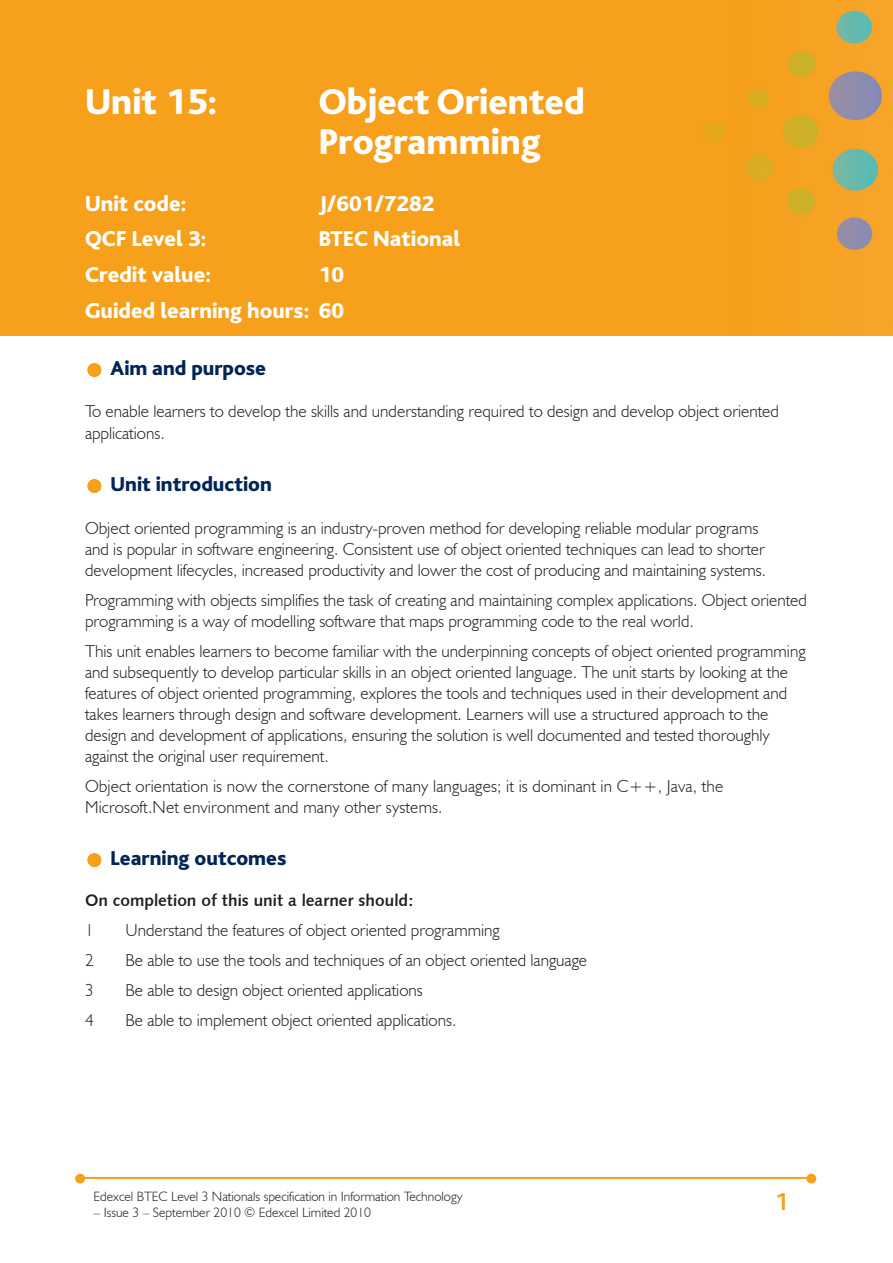
<style>
.page{position:relative;width:893px;height:1263px;background:#fff}
.page>*{position:absolute;margin:0;border:0;box-sizing:border-box;transform-origin:0 0}
.t1{font:800 37.5px/40.5px "Bliss";color:#fff}
.t2{font:700 25.5px "Bliss";color:#f6a01b}
.t3{font:800 22.5px/35.7px "Bliss";color:#fff;text-align:right}
.t4{font:800 21px "Bliss";color:#002556}
.t5{font:300 17.25px/21px "Humanist 521 BT";color:#231f20}
.t6{font:16.5px "Humanist 531 BT Bold A";color:#231f20}
.t7{font:300 13.5px "Humanist 521 BT";color:#231f20}
</style>
<div class="page">
<img style="left:0;top:0;width:893px;height:336px">
<hr style="left:83px;top:1178px;width:727px;height:1px;background:#f6a01b">
<svg style="left:806px;top:1174px;width:10px;height:9px"></svg>
<svg style="left:75px;top:1174px;width:10px;height:9px"></svg>
<svg style="left:88px;top:363px;width:13px;height:14px"></svg>
<svg style="left:88px;top:479px;width:13px;height:14px"></svg>
<svg style="left:88px;top:853px;width:13px;height:14px"></svg>
<h1 class="t1" style="left:85px;top:82px;width:134px">Unit 15:</h1>
<h1 class="t1" style="left:319px;top:82px;width:267px">Object Oriented<br>Programming</h1>
<h3 class="t3" style="left:85px;top:186px;width:103px">Unit code:</h3>
<h3 class="t3" style="left:319px;top:186px;width:117px">J/601/7282</h3>
<h3 class="t3" style="left:85px;top:222px;width:123px">QCF Level 3:</h3>
<h3 class="t3" style="left:319px;top:222px;width:143px">BTEC National</h3>
<h3 class="t3" style="left:85px;top:258px;width:128px">Credit value:</h3>
<h3 class="t3" style="left:85px;top:258px;width:261px">10<br>Guided learning hours: 60</h3>
<p class="t4" style="left:111px;top:357px;width:157px">Aim and purpose</p>
<p class="t5" style="left:85px;top:401px;width:695px">To enable learners to develop the skills and understanding required to design and develop object oriented applications.</p>
<p class="t4" style="left:111px;top:473px;width:163px">Unit introduction</p>
<p class="t5" style="left:85px;top:517px;width:683px">Object oriented programming is an industry-proven method for developing reliable modular programs and is popular in software engineering. Consistent use of object oriented techniques can lead to shorter development lifecycles, increased productivity and lower the cost of producing and maintaining systems.</p>
<p class="t5" style="left:85px;top:589px;width:723px">Programming with objects simplifies the task of creating and maintaining complex applications. Object oriented programming is a way of modelling software that maps programming code to the real world.</p>
<p class="t5" style="left:85px;top:640px;width:722px">This unit enables learners to become familiar with the underpinning concepts of object oriented programming and subsequently to develop particular skills in an object oriented language. The unit starts by looking at the features of object oriented programming, explores the tools and techniques used in their development and takes learners through design and software development. Learners will use a structured approach to the design and development of applications, ensuring the solution is well documented and tested thoroughly against the original user requirement.</p>
<p class="t5" style="left:85px;top:775px;width:640px">Object orientation is now the cornerstone of many languages; it is dominant in C++, Java, the<br>Microsoft.Net environment and many other systems.</p>
<p class="t4" style="left:111px;top:847px;width:177px">Learning outcomes</p>
<p class="t6" style="left:85px;top:890px;width:330px">On completion of this unit a learner should:</p>
<p class="t5" style="left:85px;top:919px;width:10px">1</p>
<p class="t5" style="left:125px;top:919px;width:376px">Understand the features of object oriented programming</p>
<p class="t5" style="left:85px;top:949px;width:10px">2</p>
<p class="t5" style="left:125px;top:949px;width:463px">Be able to use the tools and techniques of an object oriented language</p>
<p class="t5" style="left:85px;top:979px;width:10px">3</p>
<p class="t5" style="left:125px;top:979px;width:299px">Be able to design object oriented applications</p>
<p class="t5" style="left:85px;top:1009px;width:10px">4</p>
<p class="t5" style="left:125px;top:1009px;width:332px">Be able to implement object oriented applications.</p>
<p class="t7" style="left:94px;top:1188px;width:370px">Edexcel BTEC Level 3 Nationals specification in Information Technology</p>
<p class="t7" style="left:94px;top:1204px;width:279px">– Issue 3 – September 2010 © Edexcel Limited 2010</p>
<h2 class="t2" style="left:775px;top:1189px;width:15px">1</h2>
</div>
